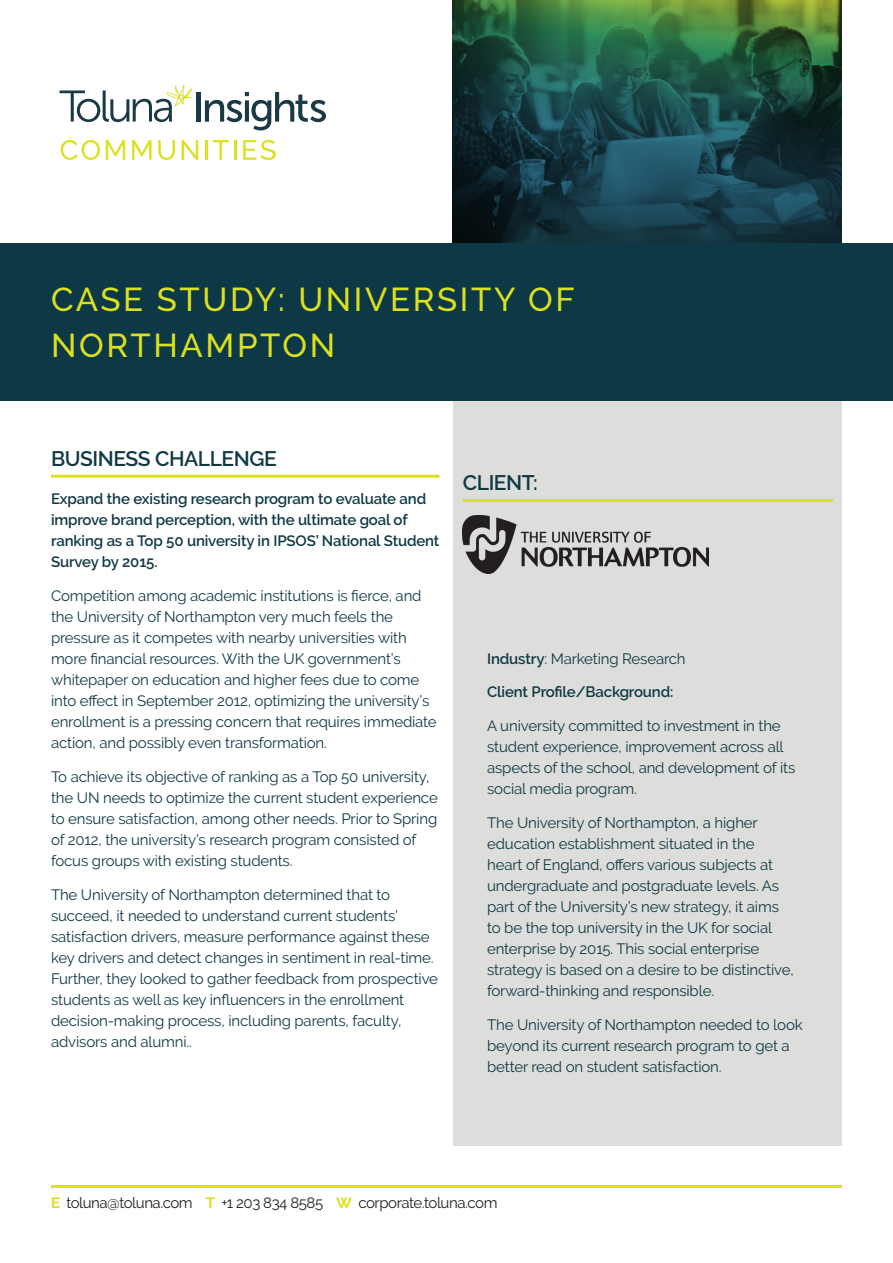
<style>
.page{position:relative;width:893px;height:1263px;background:#fff}
.page>*{position:absolute;margin:0;border:0;box-sizing:border-box;transform-origin:0 0}
.t1{font:500 33px/46.5px "Raleway";letter-spacing:.08em;color:#dbe11e}
.t2{font:600 21px "Raleway";letter-spacing:-.02em;color:#103944}
.Body_copy{font:15px/21px "Raleway";letter-spacing:-.01em;color:#103944}
.Body_copy-2{font:600 15px/21px "Raleway";letter-spacing:-.01em;color:#103944}
.t3{font:15px "Raleway";letter-spacing:-.03em;color:#231f20}
.s1{font-weight:600}
.s2{font-weight:700;color:#dbe11e}
</style>
<div class="page">
<hr style="left:51px;top:1185px;width:791px;height:3px;background:#dbe11e">
<div style="left:453px;top:400px;width:389px;height:745px;background:#dddddb"></div>
<div style="left:0;top:243px;width:893px;height:157px;background:#0c3945"></div>
<img style="left:453px;top:0;width:389px;height:243px">
<svg style="left:61px;top:140px;width:39px;height:20px"></svg>
<svg style="left:106px;top:140px;width:19px;height:20px"></svg>
<svg style="left:132px;top:140px;width:20px;height:20px"></svg>
<svg style="left:158px;top:140px;width:17px;height:20px"></svg>
<svg style="left:182px;top:140px;width:16px;height:20px"></svg>
<hr style="left:205px;top:140px;width:3px;height:20px;background:#dbe11e">
<svg style="left:213px;top:140px;width:16px;height:20px"></svg>
<hr style="left:234px;top:140px;width:2px;height:20px;background:#dbe11e">
<svg style="left:243px;top:140px;width:33px;height:20px"></svg>
<svg style="left:60px;top:85px;width:132px;height:37px"></svg>
<hr style="left:197px;top:92px;width:4px;height:30px;background:#193a45">
<svg style="left:205px;top:92px;width:121px;height:38px"></svg>
<hr style="left:51px;top:475px;width:388px;height:3px;background:#dbe11e">
<hr style="left:463px;top:499px;width:370px;height:3px;background:#dbe11e">
<img style="left:463px;top:516px;width:246px;height:58px">
<p class="t1" style="left:51px;top:276px;width:525px">CASE STUDY: UNIVERSITY OF<br>NORTHAMPTON</p>
<p class="t2" style="left:51px;top:447px;width:227px">BUSINESS CHALLENGE</p>
<p class="Body_copy-2" style="left:51px;top:488px;width:390px">Expand the existing research program to evaluate and improve brand perception, with the ultimate goal of ranking as a Top 50 university in IPSOS’ National Student Survey by 2015.</p>
<p class="Body_copy" style="left:51px;top:585px;width:387px">Competition among academic institutions is fierce, and the University of Northampton very much feels the pressure as it competes with nearby universities with more financial resources. With the UK government’s whitepaper on education and higher fees due to come into effect in September 2012, optimizing the university’s enrollment is a pressing concern that requires immediate action, and possibly even transformation.</p>
<p class="Body_copy" style="left:51px;top:766px;width:388px">To achieve its objective of ranking as a Top 50 university, the UN needs to optimize the current student experience to ensure satisfaction, among other needs. Prior to Spring of 2012, the university’s research program consisted of focus groups with existing students.</p>
<p class="Body_copy" style="left:51px;top:884px;width:388px">The University of Northampton determined that to succeed, it needed to understand current students’ satisfaction drivers, measure performance against these key drivers and detect changes in sentiment in real-time.<br>Further, they looked to gather feedback from prospective students as well as key influencers in the enrollment decision-making process, including parents, faculty, advisors and alumni..</p>
<p class="t2" style="left:463px;top:471px;width:76px">CLIENT:</p>
<p class="Body_copy" style="left:487px;top:648px;width:200px"><span class="s1">Industry</span>: Marketing Research</p>
<p class="Body_copy-2" style="left:487px;top:681px;width:188px">Client Profile/Background:</p>
<p class="Body_copy" style="left:487px;top:715px;width:310px">A university committed to investment in the student experience, improvement across all aspects of the school, and development of its social media program.</p>
<p class="Body_copy" style="left:487px;top:812px;width:308px">The University of Northampton, a higher education establishment situated in the<br>heart of England, offers various subjects at undergraduate and postgraduate levels. As part of the University’s new strategy, it aims to be the top university in the UK for social enterprise by 2015. This social enterprise strategy is based on a desire to be distinctive, forward-thinking and responsible.</p>
<p class="Body_copy" style="left:487px;top:1014px;width:317px">The University of Northampton needed to look beyond its current research program to get a better read on student satisfaction.</p>
<p class="t3" style="left:51px;top:1194px;width:448px"><span class="s2">E</span> toluna@toluna.com <span class="s2">T</span> +1 203 834 8585 <span class="s2">W</span> corporate.toluna.com</p>
</div>
